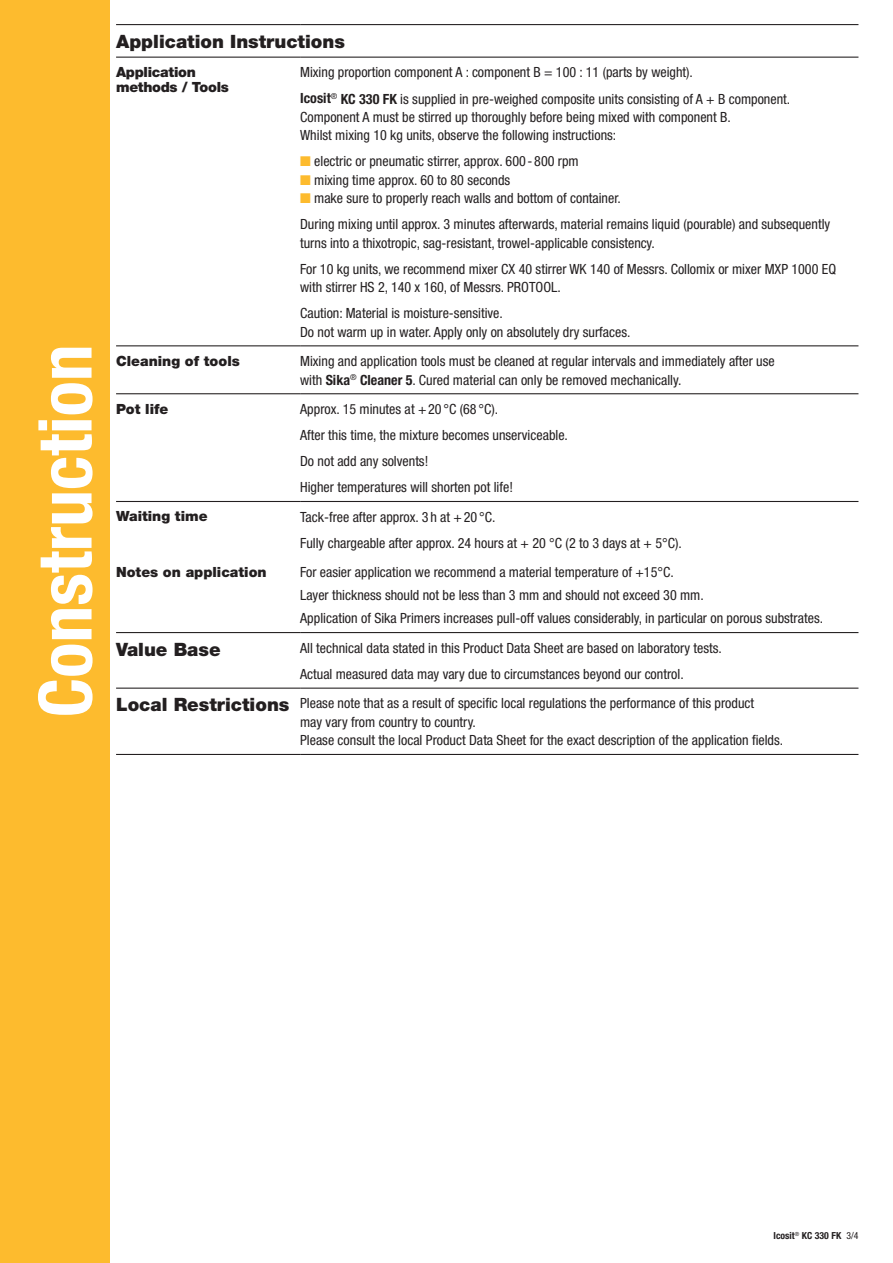
<style>
.page{position:relative;width:893px;height:1263px;background:#fff}
.page>*{position:absolute;margin:0;border:0;box-sizing:border-box;transform-origin:0 0}
.t1{font:700 condensed 73.65px "Helvetica Neue";color:#fff}
.t2{font:900 18.45px "Helvetica Neue";color:#231f20}
.t3{font:condensed 14.1px/26.1px "Helvetica Neue";color:#231f20}
.t4{font:900 14.1px "Helvetica Neue";color:#231f20}
.t5{font:900 14.1px/15.3px "Helvetica Neue";letter-spacing:-.02em;color:#231f20}
.t6{font:700 condensed 9.75px "Helvetica Neue";color:#231f20}
.s1{font-weight:700}
.s2{color:#fdbb2e}
.s3{font-weight:900;font-stretch:normal;font-size:18.45px}
.s4{font-weight:400}
</style>
<div class="page">
<div style="left:0;top:0;width:110px;height:1263px;background:#fdbb2e"></div>
<hr style="left:116px;top:24px;width:184px;height:1px;background:#231f20">
<hr style="left:300px;top:24px;width:558px;height:1px;background:#231f20">
<hr style="left:116px;top:57px;width:184px;height:1px;background:#231f20">
<hr style="left:300px;top:57px;width:558px;height:1px;background:#231f20">
<hr style="left:116px;top:345px;width:184px;height:1px;background:#231f20">
<hr style="left:300px;top:345px;width:558px;height:1px;background:#231f20">
<hr style="left:116px;top:393px;width:184px;height:1px;background:#231f20">
<hr style="left:300px;top:393px;width:558px;height:1px;background:#231f20">
<hr style="left:116px;top:501px;width:184px;height:1px;background:#231f20">
<hr style="left:300px;top:501px;width:558px;height:1px;background:#231f20">
<hr style="left:116px;top:632px;width:184px;height:1px;background:#231f20">
<hr style="left:300px;top:632px;width:558px;height:1px;background:#231f20">
<hr style="left:116px;top:688px;width:184px;height:1px;background:#231f20">
<hr style="left:300px;top:688px;width:558px;height:1px;background:#231f20">
<hr style="left:116px;top:754px;width:184px;height:1px;background:#231f20">
<hr style="left:300px;top:754px;width:558px;height:1px;background:#231f20">
<p class="t1" style="left:21px;top:717px;width:375px;rotate:-90deg">Construction</p>
<p class="t2" style="left:116px;top:30px;width:230px">Application Instructions</p>
<p class="t5" style="left:116px;top:64px;width:114px">Application methods / Tools</p>
<p class="t3" style="left:300px;top:59px;width:492px">Mixing proportion component A : component B = 100 : 11 (parts by weight).<br><span class="s1">Icosit</span><sup>®</sup> <span class="s1">KC 330 FK</span> is supplied in pre-weighed composite units consisting of A + B component.</p>
<p class="t3" style="left:300px;top:108px;width:432px;line-height:18.5px">Component A must be stirred up thoroughly before being mixed with component B.<br>Whilst mixing 10 kg units, observe the following instructions:</p>
<p class="t3" style="left:300px;top:148px;width:280px"><span class="s2">■</span> electric or pneumatic stirrer, approx. 600 - 800 rpm</p>
<p class="t3" style="left:300px;top:167px;width:212px"><span class="s2">■</span> mixing time approx. 60 to 80 seconds</p>
<p class="t3" style="left:300px;top:185px;width:532px"><span class="s2">■</span> make sure to properly reach walls and bottom of container.<br>During mixing until approx. 3 minutes afterwards, material remains liquid (pourable) and subsequently</p>
<p class="t3" style="left:300px;top:230px;width:537px">turns into a thixotropic, sag-resistant, trowel-applicable consistency.<br>For 10 kg units, we recommend mixer CX 40 stirrer WK 140 of Messrs. Collomix or mixer MXP 1000 EQ</p>
<p class="t3" style="left:300px;top:274px;width:262px">with stirrer HS 2, 140 x 160, of Messrs. PROTOOL.<br>Caution: Material is moisture-sensitive.</p>
<p class="t3" style="left:300px;top:318px;width:332px">Do not warm up in water. Apply only on absolutely dry surfaces.</p>
<p class="t4" style="left:116px;top:352px;width:125px">Cleaning of tools</p>
<p class="t3" style="left:300px;top:352px;width:476px;line-height:18.5px">Mixing and application tools must be cleaned at regular intervals and immediately after use with <span class="s1">Sika</span><sup>®</sup> <span class="s1">Cleaner 5</span>. Cured material can only be removed mechanically.</p>
<p class="t4" style="left:116px;top:400px;width:54px">Pot life</p>
<p class="t3" style="left:300px;top:396px;width:269px">Approx. 15 minutes at +20 °C (68 °C).<br>After this time, the mixture becomes unserviceable.<br>Do not add any solvents!<br>Higher temperatures will shorten pot life!</p>
<p class="t4" style="left:116px;top:508px;width:93px">Waiting time</p>
<p class="t3" style="left:300px;top:504px;width:383px">Tack-free after approx. 3 h at +20 °C.<br>Fully chargeable after approx. 24 hours at + 20 °C (2 to 3 days at + 5°C).</p>
<p class="t4" style="left:116px;top:564px;width:152px">Notes on application</p>
<p class="t3" style="left:300px;top:561px;width:524px;line-height:23px">For easier application we recommend a material temperature of +15°C.<br>Layer thickness should not be less than 3 mm and should not exceed 30 mm.<br>Application of Sika Primers increases pull-off values considerably, in particular on porous substrates.</p>
<p class="t2" style="left:116px;top:638px;width:106px">Value Base</p>
<p class="t3" style="left:300px;top:635px;width:423px">All technical data stated in this Product Data Sheet are based on laboratory tests.<br>Actual measured data may vary due to circumstances beyond our control.</p>
<p class="t3" style="left:300px;top:694px;width:485px;line-height:18.5px;text-indent:-184px"><span class="s3">Local Restrictions</span> Please note that as a result of specific local regulations the performance of this product<br>may vary from country to country.<br>Please consult the local Product Data Sheet for the exact description of the application fields.</p>
<p class="t6" style="left:774px;top:1229px;width:86px">Icosit<sup>®</sup> KC 330 FK <span class="s4">3/4</span></p>
</div>
